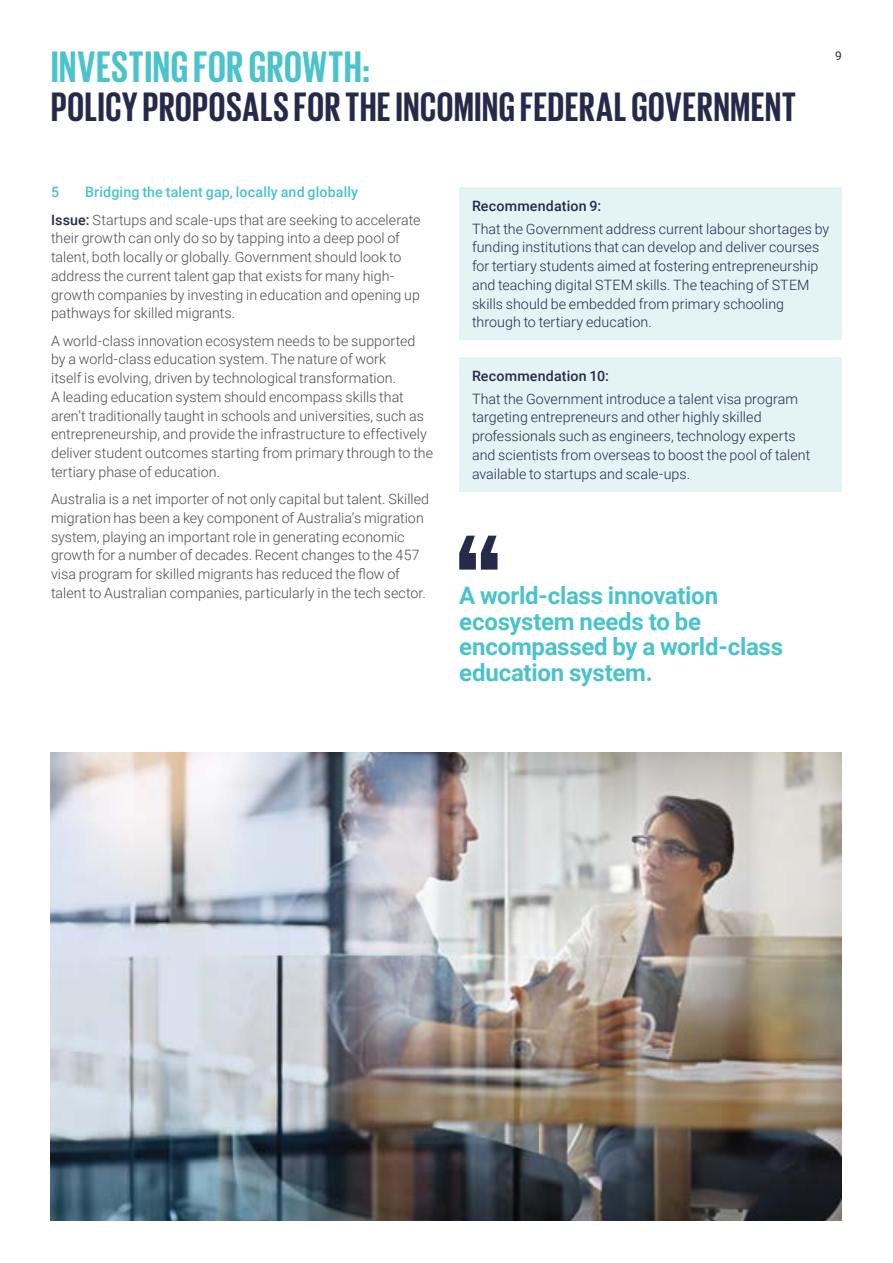
<style>
.page{position:relative;width:893px;height:1263px;background:#fff}
.page>*{position:absolute;margin:0;border:0;box-sizing:border-box;transform-origin:0 0}
.t1{font:700 45px "Giorgio Sans";letter-spacing:.02em;color:#4ac3cc}
.t2{font:700 42px "Giorgio Sans";letter-spacing:.02em;color:#27294b}
.t3{font:700 24px/25.5px "Roboto";letter-spacing:-.01em;color:#4ac3cc}
.t4{font:300 14.25px/18.8px "Roboto";letter-spacing:.005em;color:#4d4d4f}
.t5{font:300 14.25px/18.8px "Roboto";letter-spacing:.005em;color:#27294b}
.t6{font:500 14.25px "Roboto";letter-spacing:.01em;color:#27294b}
.t7{font:500 14.25px "Roboto";color:#4ac3cc}
.t8{font:12px "Roboto";color:#27294b}
.s1{font-weight:500;color:#4ac3cc}
.s2{font-weight:500;color:#27294b}
</style>
<div class="page">
<div style="left:459px;top:187px;width:383px;height:153px;background:#e4f4f4"></div>
<div style="left:459px;top:357px;width:383px;height:134px;background:#e4f4f4"></div>
<svg style="left:459px;top:536px;width:38px;height:34px"></svg>
<img style="left:51px;top:753px;width:791px;height:467px">
<h1 class="t1" style="left:51px;top:44px;width:320px">INVESTING FOR GROWTH:</h1>
<h2 class="t2" style="left:51px;top:85px;width:746px">POLICY PROPOSALS FOR THE INCOMING FEDERAL GOVERNMENT</h2>
<p class="t8" style="left:835px;top:47px;width:8px">9</p>
<p class="t4" style="left:51px;top:178px;width:371px;line-height:27.3px;text-indent:34px"><span class="s1">Bridging the talent gap, locally and globally<br></span><span class="s2">Issue:</span> Startups and scale-ups that are seeking to accelerate</p>
<p class="t4" style="left:51px;top:228px;width:370px">their growth can only do so by tapping into a deep pool of talent, both locally or globally. Government should look to address the current talent gap that exists for many high&shy;growth companies by investing in education and opening up pathways for skilled migrants.</p>
<p class="t4" style="left:51px;top:331px;width:384px">A world-class innovation ecosystem needs to be supported by a world-class education system. The nature of work<br>itself is evolving, driven by technological transformation.<br>A leading education system should encompass skills that aren’t traditionally taught in schools and universities, such as entrepreneurship, and provide the infrastructure to effectively deliver student outcomes starting from primary through to the tertiary phase of education.</p>
<p class="t4" style="left:51px;top:489px;width:380px">Australia is a net importer of not only capital but talent. Skilled migration has been a key component of Australia’s migration system, playing an important role in generating economic growth for a number of decades. Recent changes to the 457 visa program for skilled migrants has reduced the flow of talent to Australian companies, particularly in the tech sector.</p>
<p class="t7" style="left:51px;top:182px;width:10px">5</p>
<p class="t6" style="left:472px;top:195px;width:131px">Recommendation 9:</p>
<p class="t5" style="left:472px;top:219px;width:359px">That the Government address current labour shortages by funding institutions that can develop and deliver courses for tertiary students aimed at fostering entrepreneurship and teaching digital STEM skills. The teaching of STEM skills should be embedded from primary schooling through to tertiary education.</p>
<p class="t6" style="left:472px;top:365px;width:138px">Recommendation 10:</p>
<p class="t5" style="left:472px;top:389px;width:340px">That the Government introduce a talent visa program targeting entrepreneurs and other highly skilled professionals such as engineers, technology experts and scientists from overseas to boost the pool of talent available to startups and scale-ups.</p>
<h3 class="t3" style="left:459px;top:582px;width:325px">A world-class innovation ecosystem needs to be encompassed by a world-class education system.</h3>
</div>
